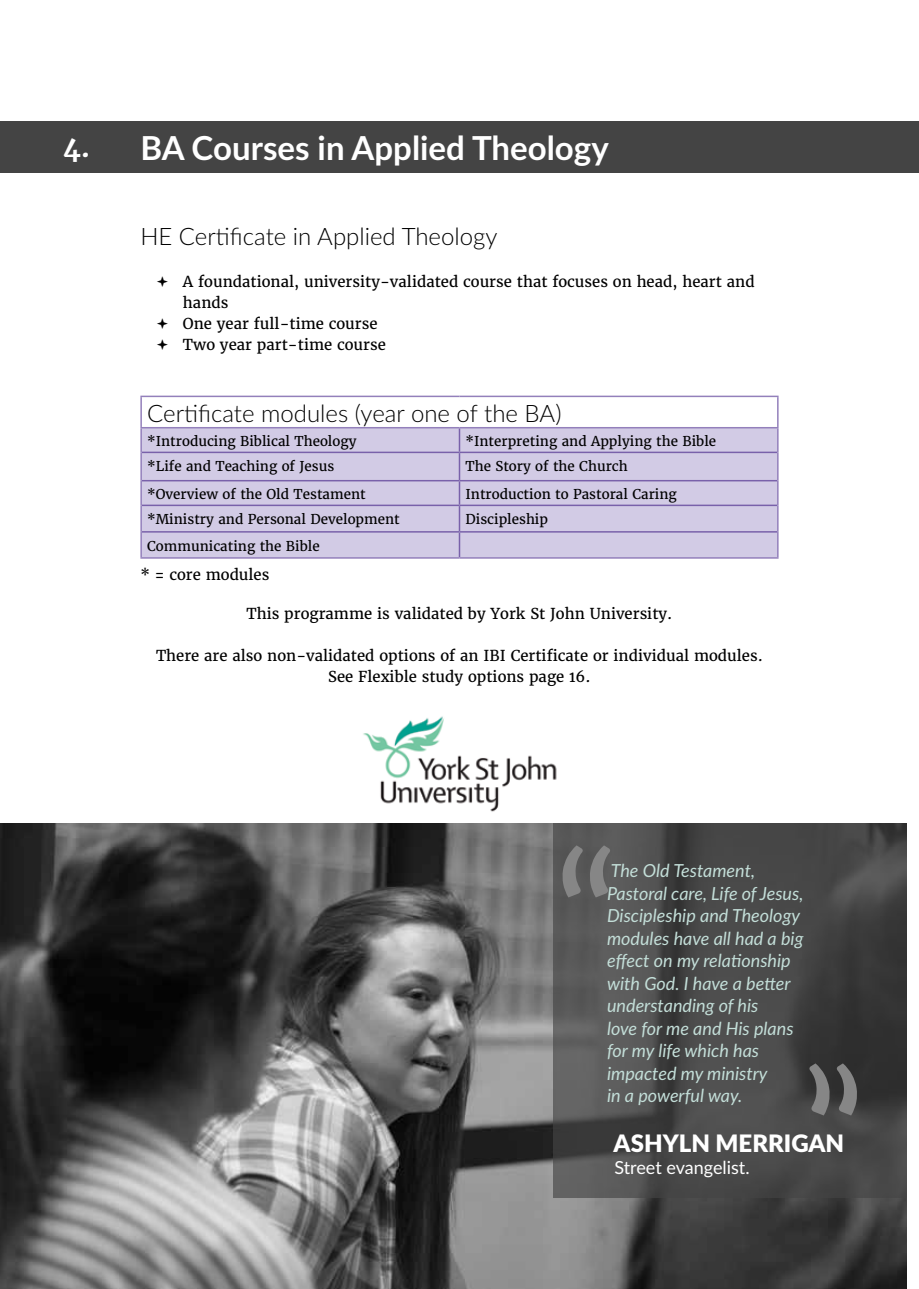
<style>
.page{position:relative;width:919px;height:1289px;background:#fff}
.page>*{position:absolute;margin:0;border:0;box-sizing:border-box;transform-origin:0 0}
.t1{font:180px "Lato";color:#fff}
.t2{font:700 33px "Lato";color:#fff}
.t3{font:700 27px "Merriweather";color:#fff}
.t4{font:300 24px "Lato";color:#000}
.t5{font:900 24px "Lato";color:#fff}
.t6{font:italic 18px/22.5px "Lato";color:#c3ded8}
.t7{font:18px "Lato";color:#fff}
.t8{font:15px/21px "Merriweather";color:#000}
.t9{font:13.5px "Merriweather";color:#000}
</style>
<div class="page">
<div style="left:0;top:121px;width:906px;height:52px;background:#444"></div>
<img style="left:0;top:823px;width:906px;height:465px">
<div style="left:142px;top:428px;width:635px;height:129px;background:#d2cbe5"></div>
<hr style="left:458px;top:428px;width:2px;height:23px;background:#7961aa">
<hr style="left:142px;top:451px;width:317px;height:2px;background:#7961aa">
<hr style="left:459px;top:451px;width:318px;height:2px;background:#7961aa">
<hr style="left:458px;top:453px;width:2px;height:27px;background:#7961aa">
<hr style="left:142px;top:480px;width:317px;height:1px;background:#7961aa">
<hr style="left:459px;top:480px;width:318px;height:1px;background:#7961aa">
<hr style="left:458px;top:481px;width:2px;height:23px;background:#7961aa">
<hr style="left:142px;top:504px;width:317px;height:2px;background:#7961aa">
<hr style="left:459px;top:504px;width:318px;height:2px;background:#7961aa">
<hr style="left:458px;top:506px;width:2px;height:25px;background:#7961aa">
<hr style="left:142px;top:531px;width:317px;height:1px;background:#7961aa">
<hr style="left:459px;top:531px;width:318px;height:1px;background:#7961aa">
<hr style="left:458px;top:532px;width:2px;height:25px;background:#7961aa">
<hr style="left:140px;top:395px;width:319px;height:2px;background:#9380bb">
<hr style="left:140px;top:397px;width:2px;height:30px;background:#9380bb">
<hr style="left:459px;top:395px;width:319px;height:2px;background:#9380bb">
<hr style="left:777px;top:397px;width:1px;height:30px;background:#9380bb">
<hr style="left:140px;top:427px;width:319px;height:1px;background:#9380bb">
<hr style="left:459px;top:427px;width:319px;height:1px;background:#9380bb">
<hr style="left:140px;top:428px;width:2px;height:24px;background:#9380bb">
<hr style="left:140px;top:452px;width:2px;height:28px;background:#9380bb">
<hr style="left:140px;top:480px;width:2px;height:25px;background:#9380bb">
<hr style="left:140px;top:505px;width:2px;height:27px;background:#9380bb">
<hr style="left:140px;top:532px;width:2px;height:25px;background:#9380bb">
<svg style="left:777px;top:428px;width:1px;height:129px"></svg>
<hr style="left:140px;top:557px;width:319px;height:1px;background:#9380bb">
<hr style="left:459px;top:557px;width:319px;height:1px;background:#9380bb">
<div style="left:906px;top:121px;width:12px;height:52px;background:#444"></div>
<img style="left:363px;top:716px;width:194px;height:96px">
<svg style="left:553px;top:823px;width:353px;height:374px;background:#494949"></svg>
<svg style="left:809px;top:1063px;width:48px;height:52px;background:#363636"></svg>
<h3 class="t3" style="left:63px;top:130px;width:29px">4.</h3>
<h2 class="t2" style="left:140px;top:124px;width:470px">BA Courses in Applied Theology</h2>
<h3 class="t4" style="left:140px;top:219px;width:358px">HE Certificate in Applied Theology</h3>
<p class="t8" style="left:183px;top:271px;width:573px">A foundational, university-validated course that focuses on head, heart and hands<br>One year full-time course<br>Two year part-time course</p>
<h3 class="t4" style="left:147px;top:396px;width:416px">Certificate modules (year one of the BA)</h3>
<p class="t9" style="left:147px;top:433px;width:211px">*Introducing Biblical Theology</p>
<p class="t9" style="left:465px;top:433px;width:252px">*Interpreting and Applying the Bible</p>
<p class="t9" style="left:147px;top:458px;width:189px">*Life and Teaching of Jesus</p>
<p class="t9" style="left:465px;top:458px;width:164px">The Story of the Church</p>
<p class="t9" style="left:147px;top:486px;width:220px">*Overview of the Old Testament</p>
<p class="t9" style="left:465px;top:486px;width:213px">Introduction to Pastoral Caring</p>
<p class="t9" style="left:147px;top:510px;width:254px">*Ministry and Personal Development</p>
<p class="t9" style="left:465px;top:510px;width:84px">Discipleship</p>
<p class="t9" style="left:147px;top:537px;width:174px">Communicating the Bible</p>
<p class="t8" style="left:140px;top:564px;width:130px">* = core modules</p>
<p class="t8" style="left:246px;top:603px;width:427px">This programme is validated by York St John University.</p>
<p class="t8" style="left:156px;top:645px;width:608px;text-align:center">There are also non-validated options of an IBI Certificate or individual modules.<br>See Flexible study options page 16.</p>
<h1 class="t1" style="left:553px;top:788px;width:67px">“</h1>
<p class="t6" style="left:607px;top:858px;width:198px">The Old Testament,<br>Pastoral care, Life of Jesus,<br>Discipleship and Theology modules have all had a big effect on my relationship with God. I have a better understanding of his<br>love for me and His plans for my life which has impacted my ministry<br>in a powerful way.</p>
<h3 class="t5" style="left:613px;top:1124px;width:232px">ASHYLN MERRIGAN</h3>
<p class="t7" style="left:614px;top:1154px;width:137px">Street evangelist.</p>
</div>
